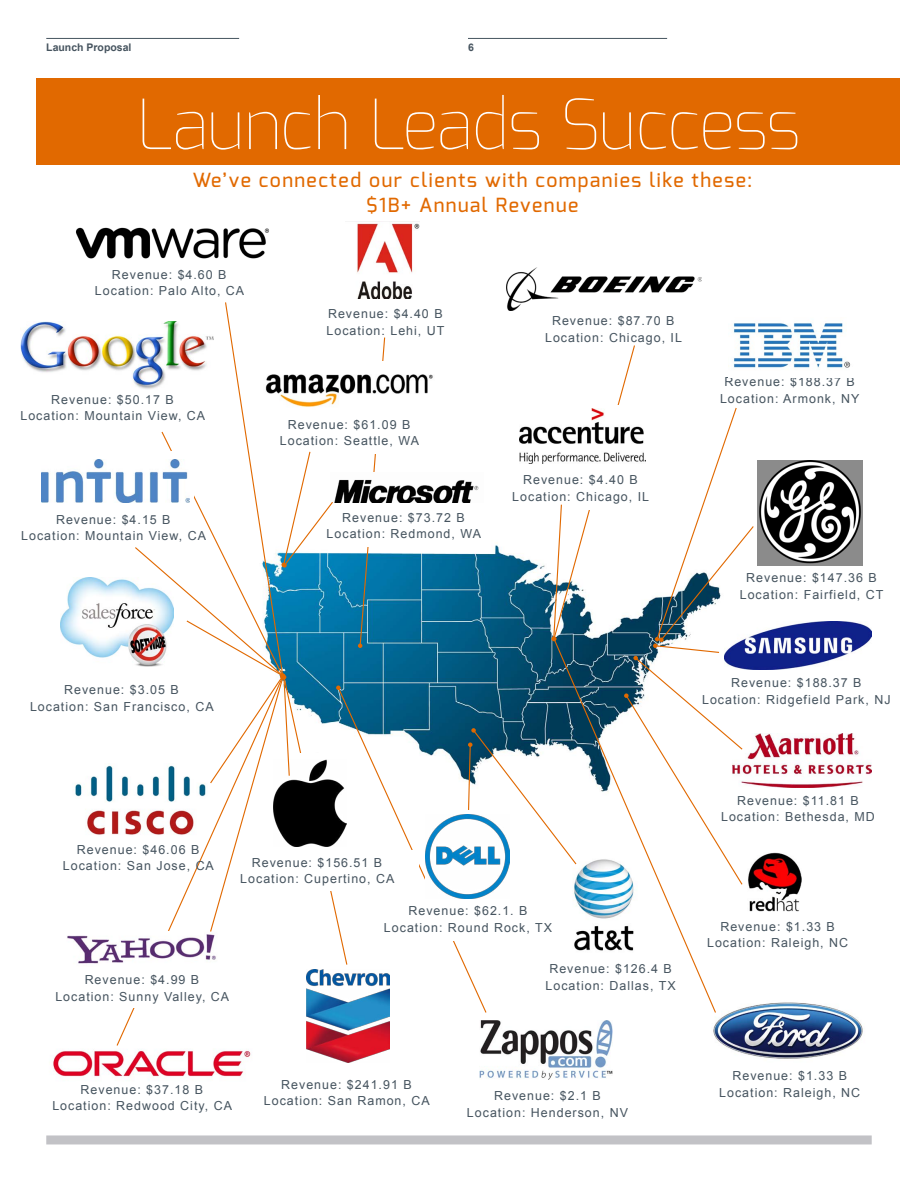
<style>
.page{position:relative;width:918px;height:1188px;background:#fff}
.page>*{position:absolute;margin:0;border:0;box-sizing:border-box;transform-origin:0 0}
.t1{font:100 69px "Exo";letter-spacing:-.02em;color:#fff}
.t2{font:500 19.5px/25.5px "Exo";letter-spacing:.08em;color:#e16900;text-align:center}
.t3{font:12.45px/16.5px "Arial";letter-spacing:.08em;color:#46545f;text-align:center}
.t4{font:700 10.5px "Arial";color:#46545f}
</style>
<div class="page">
<div style="left:46px;top:1135px;width:826px;height:9px;background:#c2c2c6"></div>
<img style="left:348px;top:553px;width:119px;height:133px">
<svg style="left:358px;top:337px;width:28px;height:311px"></svg>
<div style="left:36px;top:78px;width:864px;height:87px;background:#e16900"></div>
<img style="left:21px;top:322px;width:113px;height:60px">
<img style="left:53px;top:1049px;width:198px;height:28px">
<img style="left:75px;top:765px;width:41px;height:70px">
<img style="left:76px;top:227px;width:193px;height:32px">
<img style="left:61px;top:578px;width:73px;height:81px">
<img style="left:306px;top:969px;width:84px;height:94px">
<svg style="left:116px;top:776px;width:19px;height:270px"></svg>
<img style="left:67px;top:932px;width:68px;height:36px">
<div style="left:41px;top:968px;width:202px;height:40px;background:#fff"></div>
<svg style="left:337px;top:686px;width:150px;height:328px"></svg>
<div style="left:377px;top:897px;width:182px;height:44px;background:#fff"></div>
<img style="left:42px;top:459px;width:92px;height:43px">
<div style="left:216px;top:850px;width:202px;height:41px;background:#fff"></div>
<img style="left:348px;top:362px;width:85px;height:49px">
<img style="left:749px;top:853px;width:53px;height:59px">
<img style="left:357px;top:223px;width:63px;height:76px">
<div style="left:261px;top:411px;width:176px;height:43px;background:#fff"></div>
<img style="left:479px;top:1020px;width:133px;height:60px">
<img style="left:755px;top:734px;width:117px;height:53px">
<img style="left:348px;top:473px;width:119px;height:31px">
<div style="left:316px;top:504px;width:175px;height:43px;background:#fff"></div>
<img style="left:426px;top:814px;width:73px;height:84px">
<svg style="left:134px;top:302px;width:214px;height:664px"></svg>
<img style="left:755px;top:621px;width:117px;height:49px">
<img style="left:733px;top:322px;width:118px;height:46px">
<img style="left:507px;top:268px;width:195px;height:42px">
<img style="left:758px;top:461px;width:104px;height:104px">
<img style="left:713px;top:1002px;width:150px;height:57px">
<svg style="left:574px;top:886px;width:143px;height:128px"></svg>
<svg style="left:467px;top:344px;width:288px;height:542px"></svg>
<hr style="left:46px;top:38px;width:193px;height:1px;background:#46545f">
<hr style="left:468px;top:38px;width:199px;height:1px;background:#46545f">
<p class="t4" style="left:46px;top:41px;width:87px">Launch Proposal</p>
<p class="t4" style="left:468px;top:41px;width:7px">6</p>
<h1 class="t1" style="left:135px;top:80px;width:667px">Launch Leads Success</h1>
<h2 class="t2" style="left:193px;top:167px;width:561px">We’ve connected our clients with companies like these: $1B+ Annual Revenue</h2>
<p class="t3" style="left:95px;top:266px;width:151px">Revenue: $4.60 B<br>Location: Palo Alto, CA</p>
<p class="t3" style="left:20px;top:391px;width:186px">Revenue: $50.17 B<br>Location: Mountain View, CA</p>
<p class="t3" style="left:21px;top:511px;width:186px">Revenue: $4.15 B<br>Location: Mountain View, CA</p>
<p class="t3" style="left:30px;top:682px;width:185px">Revenue: $3.05 B<br>Location: San Francisco, CA</p>
<p class="t3" style="left:327px;top:306px;width:119px;text-align:left">Revenue: $4.40 B<br>Location: Lehi, UT</p>
<p class="t3" style="left:545px;top:313px;width:138px">Revenue: $87.70 B<br>Location: Chicago, IL</p>
<p class="t3" style="left:280px;top:416px;width:141px">Revenue: $61.09 B<br>Location: Seattle, WA</p>
<p class="t3" style="left:327px;top:509px;width:156px">Revenue: $73.72 B<br>Location: Redmond, WA</p>
<p class="t3" style="left:512px;top:472px;width:138px">Revenue: $4.40 B<br>Location: Chicago, IL</p>
<p class="t3" style="left:720px;top:374px;width:141px">Revenue: $188.37 B<br>Location: Armonk, NY</p>
<p class="t3" style="left:740px;top:570px;width:145px">Revenue: $147.36 B<br>Location: Fairfield, CT</p>
<p class="t3" style="left:702px;top:675px;width:190px">Revenue: $188.37 B<br>Location: Ridgefield Park, NJ</p>
<p class="t3" style="left:63px;top:841px;width:153px">Revenue: $46.06 B<br>Location: San Jose, CA</p>
<p class="t3" style="left:240px;top:855px;width:156px">Revenue: $156.51 B<br>Location: Cupertino, CA</p>
<p class="t3" style="left:384px;top:903px;width:169px">Revenue: $62.1. B<br>Location: Round Rock, TX</p>
<p class="t3" style="left:55px;top:972px;width:175px">Revenue: $4.99 B<br>Location: Sunny Valley, CA</p>
<p class="t3" style="left:546px;top:961px;width:132px">Revenue: $126.4 B<br>Location: Dallas, TX</p>
<p class="t3" style="left:52px;top:1081px;width:181px">Revenue: $37.18 B<br>Location: Redwood City, CA</p>
<p class="t3" style="left:264px;top:1076px;width:167px">Revenue: $241.91 B<br>Location: San Ramon, CA</p>
<p class="t3" style="left:467px;top:1088px;width:163px">Revenue: $2.1 B<br>Location: Henderson, NV</p>
<p class="t3" style="left:721px;top:792px;width:155px">Revenue: $11.81 B<br>Location: Bethesda, MD</p>
<p class="t3" style="left:707px;top:918px;width:143px">Revenue: $1.33 B<br>Location: Raleigh, NC</p>
<p class="t3" style="left:719px;top:1068px;width:143px">Revenue: $1.33 B<br>Location: Raleigh, NC</p>
</div>
